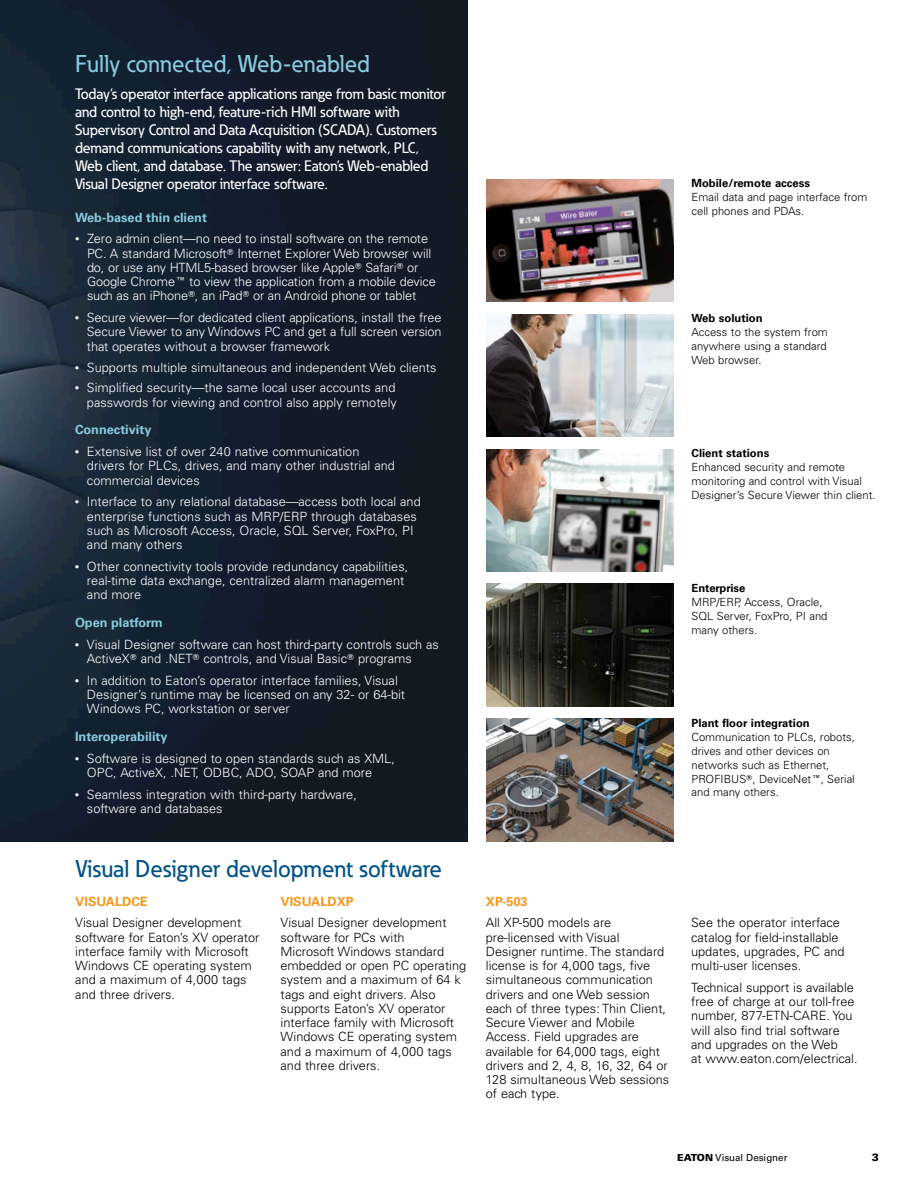
<style>
.page{position:relative;width:918px;height:1188px;background:#fff}
.page>*{position:absolute;margin:0;border:0;box-sizing:border-box;transform-origin:0 0}
.t1{font:500 24px "Eaton";color:#005287}
.t2{font:500 24px "Eaton";color:#88cade}
.t3{font:500 15px/18px "Eaton";letter-spacing:-.01em;color:#fff}
.t4{font:300 12.75px/14.2px "Univers LT Std";color:#fff}
.t5{font:300 12.75px/14.2px "Univers LT Std";color:#000}
.t6{font:700 12.75px "Univers LT Std";color:#88cade}
.t7{font:700 12.75px "Univers LT Std";color:#f8971b}
.t8{font:300 11.25px/13.8px "Univers LT Std";color:#000}
.t9{font:700 11.25px "Univers LT Std";color:#000}
.t10{font:900 10.5px "Univers LT Std";color:#000}
.t11{font:9.75px "Univers LT Std";color:#000}
.s1{font-size:9px}
.s2{font-family:"Universal Newswith Comm Pi";font-weight:400}
.s3{font-weight:900}
</style>
<div class="page">
<img style="left:0;top:0;width:468px;height:842px">
<img style="left:486px;top:179px;width:188px;height:123px">
<img style="left:486px;top:314px;width:188px;height:123px">
<img style="left:486px;top:449px;width:188px;height:123px">
<img style="left:486px;top:584px;width:188px;height:123px">
<img style="left:486px;top:719px;width:188px;height:123px">
<h1 class="t2" style="left:75px;top:49px;width:296px">Fully connected, Web-enabled</h1>
<p class="t3" style="left:75px;top:85px;width:372px">Today’s operator interface applications range from basic monitor and control to high-end, feature-rich HMI software with Supervisory Control and Data Acquisition (SCADA). Customers demand communications capability with any network, PLC, Web client, and database. The answer: Eaton’s Web-enabled Visual Designer operator interface software.</p>
<p class="t6" style="left:75px;top:210px;width:133px">Web-based thin client</p>
<p class="t4" style="left:87px;top:232px;width:350px;text-indent:-12px"><span class="s1">•</span> Zero admin client—no need to install software on the remote PC. A standard Microsoft<span class="s2">T</span> Internet Explorer Web browser will do, or use any HTML5-based browser like Apple<span class="s2">T</span> Safari<span class="s2">T</span> or Google Chrome<span class="s2">E</span> to view the application from a mobile device such as an iPhone<span class="s2">T</span>, an iPad<span class="s2">T</span> or an Android phone or tablet</p>
<p class="t4" style="left:87px;top:311px;width:356px;text-align:justify;text-indent:-12px"><span class="s1">•</span> Secure viewer—for dedicated client applications, install the free Secure Viewer to any Windows PC and get a full screen version that operates without a browser framework</p>
<p class="t4" style="left:75px;top:361px;width:363px"><span class="s1">•</span> Supports multiple simultaneous and independent Web clients</p>
<p class="t4" style="left:75px;top:381px;width:323px;text-align:right"><span class="s1">•</span> Simplified security—the same local user accounts and passwords for viewing and control also apply remotely</p>
<p class="t6" style="left:75px;top:422px;width:78px">Connectivity</p>
<p class="t4" style="left:87px;top:444px;width:309px;text-indent:-12px"><span class="s1">•</span> Extensive list of over 240 native communication drivers for PLCs, drives, and many other industrial and commercial devices</p>
<p class="t4" style="left:87px;top:495px;width:335px;text-indent:-12px"><span class="s1">•</span> Interface to any relational database—access both local and enterprise functions such as MRP/ERP through databases such as Microsoft Access, Oracle, SQL Server, FoxPro, PI and many others</p>
<p class="t4" style="left:87px;top:559px;width:323px;text-indent:-12px"><span class="s1">•</span> Other connectivity tools provide redundancy capabilities, real-time data exchange, centralized alarm management and more</p>
<p class="t6" style="left:75px;top:615px;width:89px">Open platform</p>
<p class="t4" style="left:87px;top:637px;width:353px;text-indent:-12px"><span class="s1">•</span> Visual Designer software can host third-party controls such as<br>ActiveX<span class="s2">T</span> and .NET<span class="s2">T</span> controls, and Visual Basic<span class="s2">T</span> programs</p>
<p class="t4" style="left:87px;top:673px;width:320px;text-indent:-12px"><span class="s1">•</span> In addition to Eaton’s operator interface families, Visual<br>Designer’s runtime may be licensed on any 32- or 64-bit<br>Windows PC, workstation or server</p>
<p class="t6" style="left:75px;top:729px;width:94px">Interoperability</p>
<p class="t4" style="left:87px;top:751px;width:309px;text-indent:-12px"><span class="s1">•</span> Software is designed to open standards such as XML,<br>OPC, ActiveX, .NET, ODBC, ADO, SOAP and more</p>
<p class="t4" style="left:87px;top:787px;width:271px;text-indent:-12px"><span class="s1">•</span> Seamless integration with third-party hardware, software and databases</p>
<h1 class="t1" style="left:75px;top:854px;width:368px">Visual Designer development software</h1>
<p class="t7" style="left:75px;top:894px;width:74px">VISUALDCE</p>
<p class="t5" style="left:75px;top:916px;width:186px">Visual Designer development software for Eaton’s XV operator interface family with Microsoft<br>Windows CE operating system and a maximum of 4,000 tags and three drivers.</p>
<p class="t7" style="left:281px;top:894px;width:75px">VISUALDXP</p>
<p class="t5" style="left:281px;top:916px;width:187px">Visual Designer development software for PCs with<br>Microsoft Windows standard embedded or open PC operating system and a maximum of 64 k tags and eight drivers. Also supports Eaton’s XV operator interface family with Microsoft<br>Windows CE operating system and a maximum of 4,000 tags and three drivers.</p>
<p class="t9" style="left:692px;top:177px;width:120px">Mobile/remote access</p>
<p class="t8" style="left:692px;top:190px;width:177px">Email data and page interface from cell phones and PDAs.</p>
<p class="t9" style="left:692px;top:312px;width:73px">Web solution</p>
<p class="t8" style="left:692px;top:325px;width:138px;text-align:justify">Access to the system from anywhere using a standard Web browser.</p>
<p class="t9" style="left:692px;top:447px;width:79px">Client stations</p>
<p class="t8" style="left:692px;top:460px;width:186px">Enhanced security and remote monitoring and control with Visual<br>Designer’s Secure Viewer thin client.</p>
<p class="t9" style="left:692px;top:582px;width:55px">Enterprise</p>
<p class="t8" style="left:692px;top:595px;width:138px">MRP/ERP, Access, Oracle,<br>SQL Server, FoxPro, PI and many others.</p>
<p class="t9" style="left:692px;top:717px;width:120px">Plant floor integration</p>
<p class="t8" style="left:692px;top:730px;width:165px">Communication to PLCs, robots, drives and other devices on networks such as Ethernet,<br>PROFIBUS<span class="s2">T</span>, DeviceNet<span class="s2">E</span>, Serial and many others.</p>
<p class="t7" style="left:486px;top:894px;width:43px">XP-503</p>
<p class="t5" style="left:486px;top:916px;width:185px">All XP-500 models are pre-licensed with Visual<br>Designer runtime. The standard license is for 4,000 tags, five simultaneous communication drivers and one Web session each of three types: Thin Client,<br>Secure Viewer and Mobile<br>Access. Field upgrades are available for 64,000 tags, eight drivers and 2, 4, 8, 16, 32, 64 or<br>128 simultaneous Web sessions of each type.</p>
<p class="t5" style="left:691px;top:916px;width:155px">See the operator interface catalog for field-installable updates, upgrades, PC and multi-user licenses.</p>
<p class="t5" style="left:691px;top:980px;width:168px">Technical support is available free of charge at our toll-free number, 877-ETN-CARE. You will also find trial software and upgrades on the Web<br>at www.eaton.com/electrical.</p>
<p class="t11" style="left:677px;top:1152px;width:112px"><span class="s3">EATON</span> Visual Designer</p>
<p class="t10" style="left:872px;top:1151px;width:9px">3</p>
</div>
